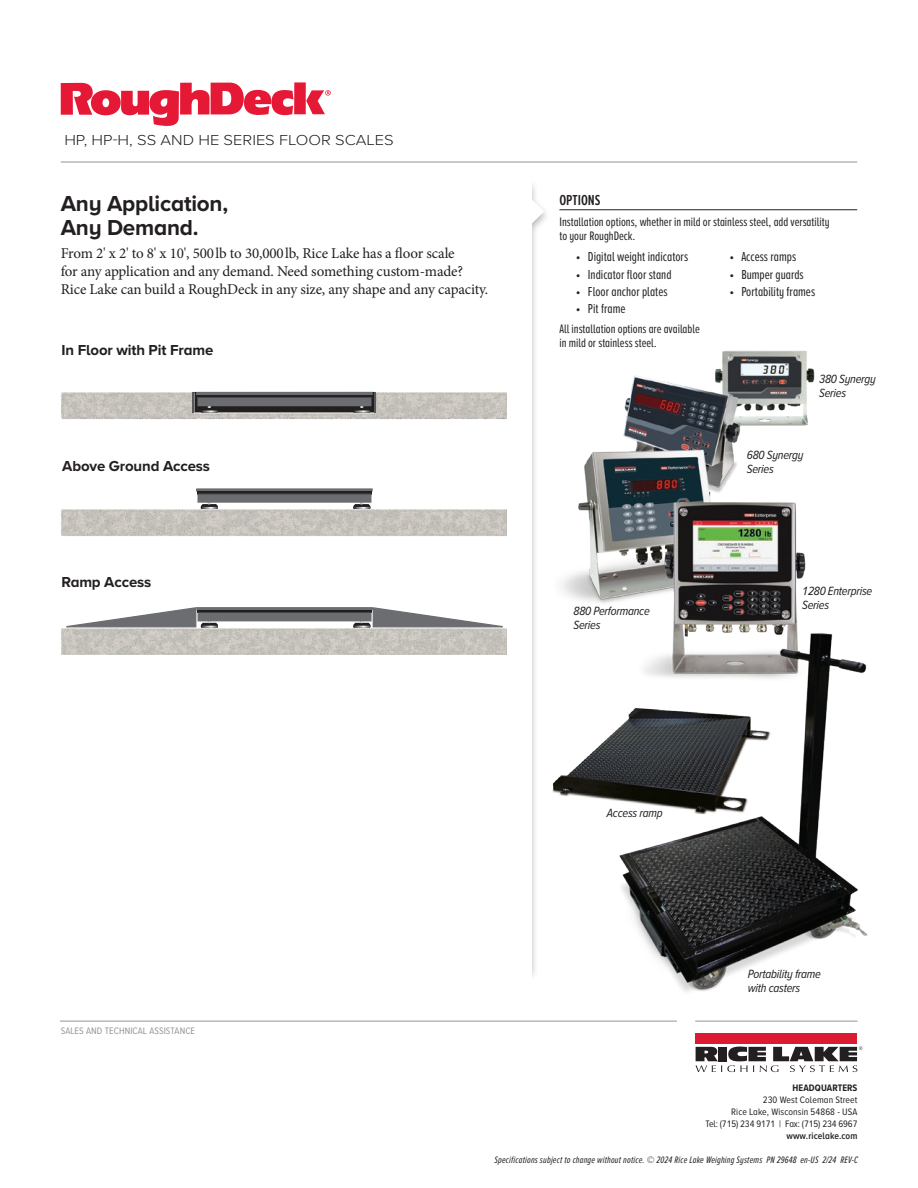
<style>
.page{position:relative;width:918px;height:1188px;background:#fff}
.page>*{position:absolute;margin:0;border:0;box-sizing:border-box;transform-origin:0 0}
.SubHeadline__Bold_FL{font:700 22.5px/24px "Proxima Nova A";letter-spacing:-.01em;color:#231f20}
.Body_Text__FL{font:15px/18px "Minion Pro";letter-spacing:-.01em;color:#231f20}
.SubHeadline__Bold_FL-2{font:700 15px "Proxima Nova A";letter-spacing:-.01em;color:#231f20}
.Model_Description{font:300 15px "Proxima Nova";color:#231f20;scale:1.1 1}
.Features_Options_Spec_Approvals_Headings{font:600 15px "Proxima Nova A Ex Cn";color:#231f20}
.t1{font:13.5px "Proxima Nova A Ex Cn";color:#231f20}
.Features_Options_Bullets{font:12.75px/13.5px "Proxima Nova A Ex Cn";color:#231f20}
.Caption__Flush_Left{font:italic 12.3px/14px "Proxima Nova A Cond";letter-spacing:-.02em;color:#231f20}
.t2{font:9.75px/12px "Proxima Nova A Cond";letter-spacing:.01em;color:#231f20;text-align:right}
.RLWS_Signature_1{font:italic 9.75px "Proxima Nova A Ex Cn";letter-spacing:.02em;color:#231f20}
.RLWS_Signature_1-2{font:9.75px "Proxima Nova A Cond";letter-spacing:.01em;color:#939598}
.s1{font-weight:700}
.s2{font-weight:600}
</style>
<div class="page">
<hr style="left:61px;top:162px;width:796px;height:1px;background:#939598">
<svg style="left:62px;top:185px;width:482px;height:785px"></svg>
<hr style="left:374px;top:392px;width:2px;height:21px;background:#57585a">
<img style="left:561px;top:350px;width:254px;height:253px">
<img style="left:542px;top:700px;width:68px;height:119px">
<img style="left:610px;top:588px;width:258px;height:404px">
<div style="left:696px;top:1033px;width:161px;height:10px;background:#dc1a32"></div>
<svg style="left:696px;top:1046px;width:166px;height:26px"></svg>
<hr style="left:60px;top:1021px;width:617px;height:1px;background:#939598">
<hr style="left:695px;top:1021px;width:163px;height:1px;background:#939598">
<svg style="left:61px;top:83px;width:232px;height:43px"></svg>
<div style="left:294px;top:82px;width:12px;height:32px;background:#e51836"></div>
<svg style="left:306px;top:90px;width:25px;height:24px"></svg>
<hr style="left:559px;top:209px;width:298px;height:1px;background:#231f20">
<p class="Model_Description" style="left:64px;top:129px;width:301px">HP, HP-H, SS AND HE SERIES FLOOR SCALES</p>
<p class="SubHeadline__Bold_FL" style="left:61px;top:191px;width:169px">Any Application,<br>Any Demand.</p>
<p class="Body_Text__FL" style="left:61px;top:245px;width:429px">From 2' x 2' to 8' x 10', 500lb to 30,000lb, Rice Lake has a floor scale<br>for any application and any demand. Need something custom-made?<br>Rice Lake can build a RoughDeck in any size, any shape and any capacity.</p>
<p class="SubHeadline__Bold_FL-2" style="left:62px;top:339px;width:153px">In Floor with Pit Frame</p>
<p class="SubHeadline__Bold_FL-2" style="left:62px;top:455px;width:149px">Above Ground Access</p>
<p class="SubHeadline__Bold_FL-2" style="left:62px;top:571px;width:91px">Ramp Access</p>
<p class="RLWS_Signature_1-2" style="left:61px;top:1024px;width:136px">SALES AND TECHNICAL ASSISTANCE</p>
<p class="Features_Options_Spec_Approvals_Headings" style="left:559px;top:189px;width:43px">OPTIONS</p>
<p class="Features_Options_Bullets" style="left:559px;top:215px;width:272px">Installation options, whether in mild or stainless steel, add versatility to your RoughDeck.</p>
<p class="t1" style="left:576px;top:247px;width:114px">• Digital weight indicators</p>
<p class="t1" style="left:576px;top:264px;width:97px">• Indicator floor stand</p>
<p class="t1" style="left:576px;top:281px;width:93px">• Floor anchor plates</p>
<p class="t1" style="left:576px;top:299px;width:51px">• Pit frame</p>
<p class="t1" style="left:729px;top:247px;width:68px">• Access ramps</p>
<p class="t1" style="left:729px;top:264px;width:76px">• Bumper guards</p>
<p class="t1" style="left:729px;top:281px;width:87px">• Portability frames</p>
<p class="Features_Options_Bullets" style="left:559px;top:322px;width:142px">All installation options are available in mild or stainless steel.</p>
<p class="Caption__Flush_Left" style="left:573px;top:604px;width:78px">880 Performance<br>Series</p>
<p class="Caption__Flush_Left" style="left:819px;top:372px;width:58px">380 Synergy<br>Series</p>
<p class="Caption__Flush_Left" style="left:747px;top:447px;width:58px">680 Synergy<br>Series</p>
<p class="Caption__Flush_Left" style="left:802px;top:583px;width:72px">1280 Enterprise<br>Series</p>
<p class="Caption__Flush_Left" style="left:607px;top:806px;width:57px">Access ramp</p>
<p class="Caption__Flush_Left" style="left:748px;top:966px;width:75px">Portability frame with casters</p>
<p class="t2" style="left:706px;top:1082px;width:153px"><span class="s1">HEADQUARTERS<br></span>230 West Coleman Street<br>Rice Lake, Wisconsin 54868 - USA<br>Tel: (715) 234 9171 | Fax: (715) 234 6967 <span class="s2">www.ricelake.com</span></p>
<p class="RLWS_Signature_1" style="left:494px;top:1153px;width:365px">Specifications subject to change without notice. © 2024 Rice Lake Weighing Systems PN 29648 en-US 2/24 REV-C</p>
</div>
